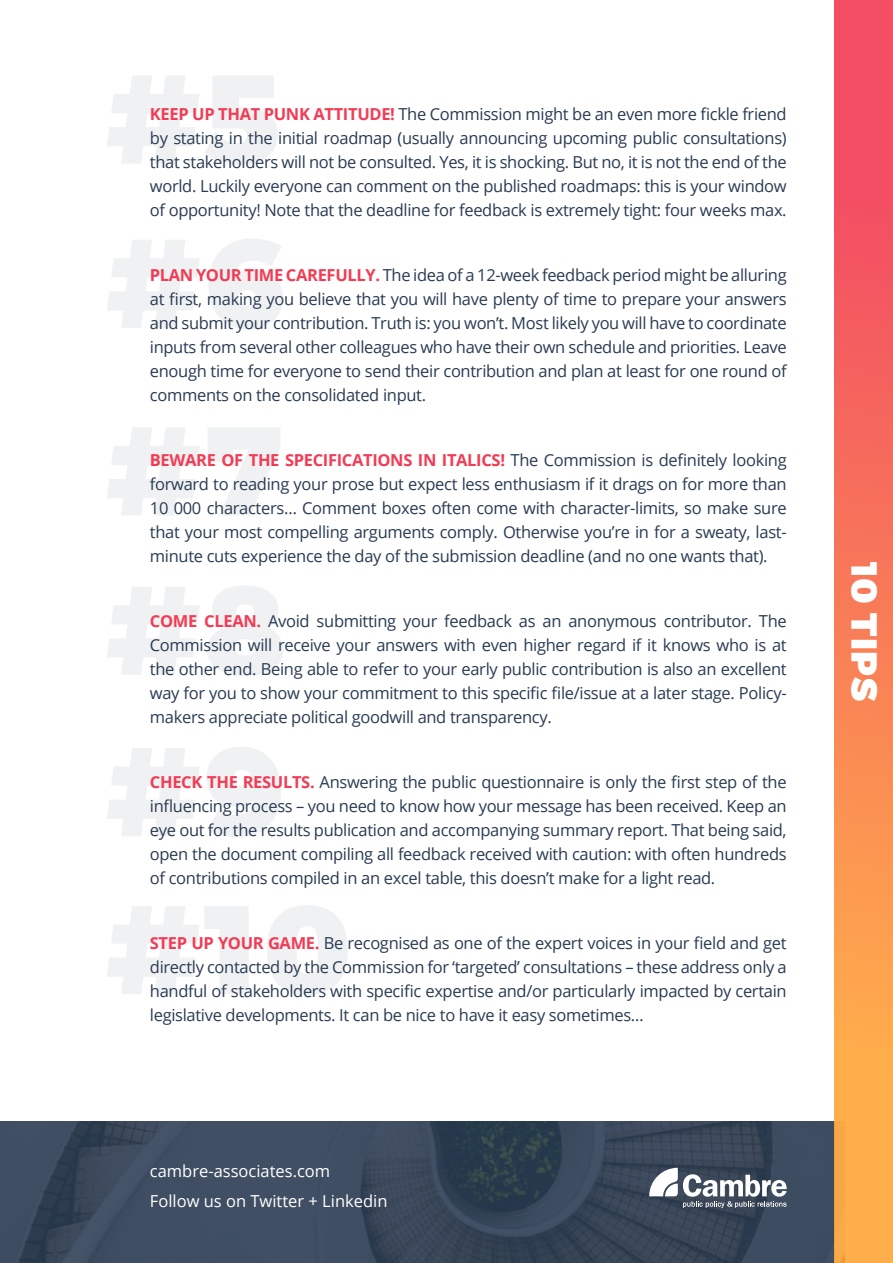
<style>
.page{position:relative;width:893px;height:1263px;background:#fff}
.page>*{position:absolute;margin:0;border:0;box-sizing:border-box;transform-origin:0 0}
.t1{font:900 126px/159.4px "Montserrat";color:#293b52}
.t2{font:900 36.3px "Montserrat";letter-spacing:.03em;color:#fff}
.t3{font:16.5px/24px "Open Sans";letter-spacing:-.02em;color:#293b52;text-align:justify}
.t4{font:16.5px/29.5px "Open Sans";color:#fff}
.s1{font-weight:700;color:#f23c55}
</style>
<div class="page">
<svg style="left:0;top:1121px;width:835px;height:142px;background:#39485b"></svg>
<div style="left:835px;top:0;width:58px;height:1263px;background:linear-gradient(to bottom,#f14166,#ffba48)"></div>
<svg style="left:649px;top:1168px;width:138px;height:40px"></svg>
<h1 class="t1" style="left:106px;top:41px;width:181px;line-height:164.2px">#5 #6</h1>
<p class="t3" style="left:150px;top:102px;width:638px"><span class="s1">KEEP UP THAT PUNK ATTITUDE!</span> The Commission might be an even more fickle friend by stating in the initial roadmap (usually announcing upcoming public consultations) that stakeholders will not be consulted. Yes, it is shocking. But no, it is not the end of the world. Luckily everyone can comment on the published roadmaps: this is your window of opportunity! Note that the deadline for feedback is extremely tight: four weeks max.</p>
<p class="t3" style="left:150px;top:263px;width:638px"><span class="s1">PLAN YOUR TIME CAREFULLY.</span> The idea of a 12-week feedback period might be alluring at first, making you believe that you will have plenty of time to prepare your answers and submit your contribution. Truth is: you won’t. Most likely you will have to coordinate inputs from several other colleagues who have their own schedule and priorities. Leave enough time for everyone to send their contribution and plan at least for one round of comments on the consolidated input.</p>
<h1 class="t1" style="left:106px;top:395px;width:247px">#7 #8 #9 #10</h1>
<p class="t3" style="left:150px;top:448px;width:638px"><span class="s1">BEWARE OF THE SPECIFICATIONS IN ITALICS!</span> The Commission is definitely looking forward to reading your prose but expect less enthusiasm if it drags on for more than 10 000 characters… Comment boxes often come with character-limits, so make sure that your most compelling arguments comply. Otherwise you’re in for a sweaty, last&shy;minute cuts experience the day of the submission deadline (and no one wants that).</p>
<p class="t3" style="left:150px;top:609px;width:638px"><span class="s1">COME CLEAN.</span> Avoid submitting your feedback as an anonymous contributor. The Commission will receive your answers with even higher regard if it knows who is at the other end. Being able to refer to your early public contribution is also an excellent way for you to show your commitment to this specific file/issue at a later stage. Policy&shy;makers appreciate political goodwill and transparency.</p>
<p class="t3" style="left:150px;top:770px;width:638px"><span class="s1">CHECK THE RESULTS.</span> Answering the public questionnaire is only the first step of the influencing process – you need to know how your message has been received. Keep an eye out for the results publication and accompanying summary report. That being said, open the document compiling all feedback received with caution: with often hundreds of contributions compiled in an excel table, this doesn’t make for a light read.</p>
<p class="t3" style="left:150px;top:931px;width:638px"><span class="s1">STEP UP YOUR GAME.</span> Be recognised as one of the expert voices in your field and get directly contacted by the Commission for ‘targeted’ consultations – these address only a handful of stakeholders with specific expertise and/or particularly impacted by certain legislative developments. It can be nice to have it easy sometimes…</p>
<p class="t4" style="left:150px;top:1156px;width:239px">cambre-associates.com<br>Follow us on Twitter + Linkedin</p>
<h2 class="t2" style="left:887px;top:562px;width:141px;rotate:90deg">10 TIPS</h2>
</div>
